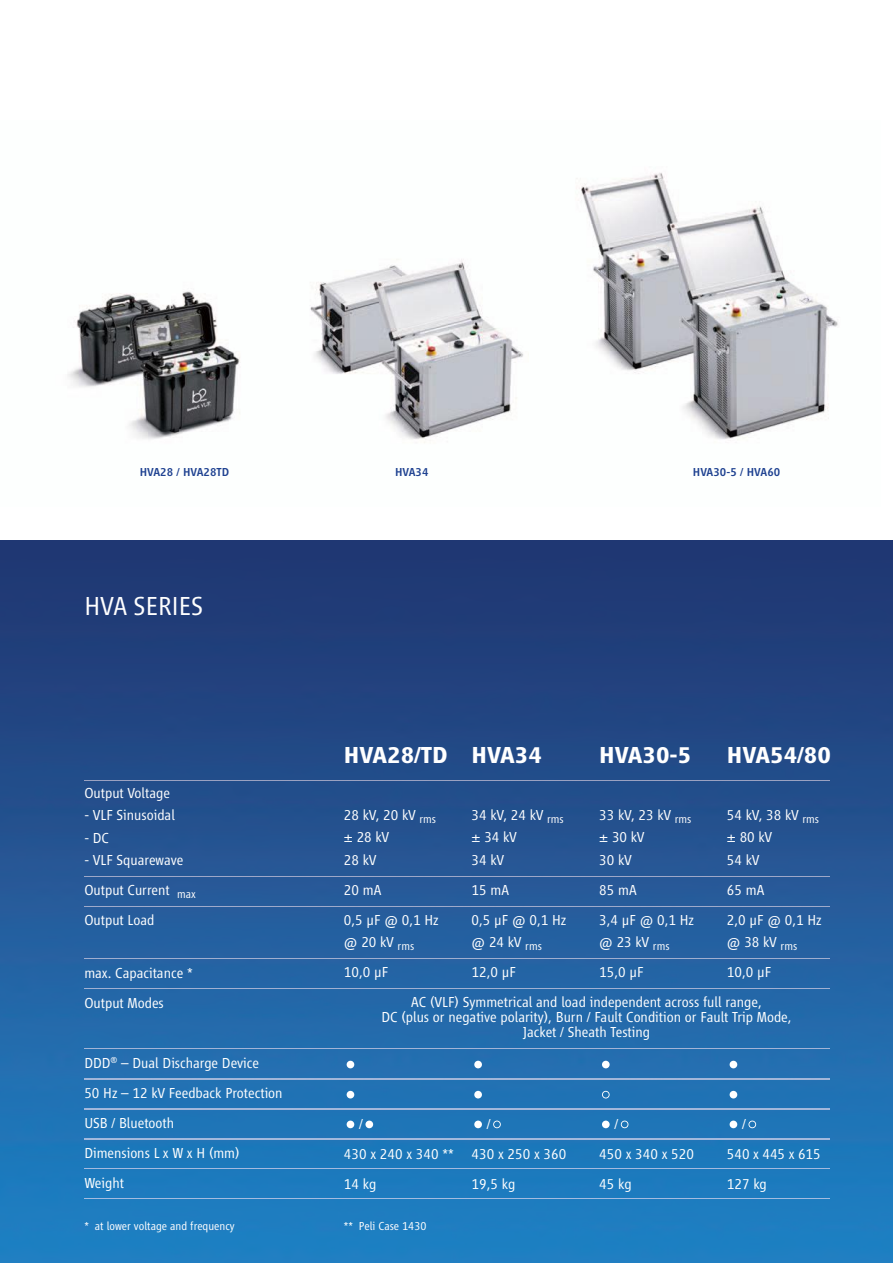
<style>
.page{position:relative;width:893px;height:1263px;background:#fff}
.page>*{position:absolute;margin:0;border:0;box-sizing:border-box;transform-origin:0 0}
.t1{font:300 27px "Vialog LT";letter-spacing:.005em;color:#fff}
.t2{font:700 24px "Vialog LT";color:#fff}
.t3{font:300 15px/30px "Vialog LT";color:#fff}
.t4{font:300 12px "Vialog LT";color:#fff}
.t5{font:500 12px "Vialog LT";letter-spacing:.005em;color:#1f4291}
</style>
<div class="page">
<img style="left:0;top:540px;width:892px;height:723px">
<img style="left:84px;top:780px;width:744px;height:1px">
<img style="left:84px;top:876px;width:744px;height:1px">
<img style="left:84px;top:906px;width:744px;height:1px">
<img style="left:84px;top:959px;width:744px;height:1px">
<img style="left:84px;top:989px;width:744px;height:1px">
<img style="left:84px;top:1049px;width:744px;height:1px">
<img style="left:84px;top:1079px;width:744px;height:1px">
<img style="left:84px;top:1109px;width:744px;height:1px">
<img style="left:84px;top:1139px;width:744px;height:1px">
<img style="left:84px;top:1168px;width:744px;height:1px">
<img style="left:84px;top:1198px;width:744px;height:1px">
<div style="left:346px;top:1060px;width:8px;height:8px;background:#fff;border-radius:50%"></div>
<div style="left:365px;top:1120px;width:8px;height:8px;background:#fff;border-radius:50%"></div>
<div style="left:346px;top:1120px;width:8px;height:8px;background:#fff;border-radius:50%"></div>
<svg style="left:493px;top:1120px;width:7px;height:8px"></svg>
<div style="left:474px;top:1120px;width:8px;height:8px;background:#fff;border-radius:50%"></div>
<svg style="left:748px;top:1120px;width:8px;height:8px"></svg>
<div style="left:729px;top:1120px;width:8px;height:8px;background:#fff;border-radius:50%"></div>
<svg style="left:620px;top:1120px;width:8px;height:8px"></svg>
<svg style="left:601px;top:1120px;width:8px;height:8px"></svg>
<div style="left:474px;top:1060px;width:8px;height:8px;background:#fff;border-radius:50%"></div>
<svg style="left:601px;top:1060px;width:8px;height:8px"></svg>
<div style="left:729px;top:1060px;width:8px;height:8px;background:#fff;border-radius:50%"></div>
<div style="left:346px;top:1091px;width:8px;height:7px;background:#fff;border-radius:50%"></div>
<div style="left:474px;top:1091px;width:8px;height:7px;background:#fff;border-radius:50%"></div>
<svg style="left:601px;top:1091px;width:8px;height:7px"></svg>
<div style="left:729px;top:1091px;width:8px;height:7px;background:#fff;border-radius:50%"></div>
<img style="left:68px;top:172px;width:770px;height:271px">
<p class="t5" style="left:140px;top:468px;width:91px">HVA28 / HVA28TD</p>
<p class="t5" style="left:395px;top:468px;width:35px">HVA34</p>
<p class="t5" style="left:692px;top:468px;width:89px">HVA30-5 / HVA60</p>
<h1 class="t1" style="left:84px;top:595px;width:120px">HVA SERIES</h1>
<p class="t3" style="left:84px;top:779px;width:87px">Output Voltage</p>
<p class="t3" style="left:84px;top:801px;width:92px">- VLF Sinusoidal</p>
<p class="t3" style="left:84px;top:824px;width:26px">- DC</p>
<p class="t3" style="left:84px;top:846px;width:113px">- VLF Squarewave<br>Output Current <sub>max<br></sub>Output Load</p>
<p class="t3" style="left:84px;top:959px;width:110px">max. Capacitance *<br>Output Modes</p>
<h2 class="t2" style="left:344px;top:746px;width:105px">HVA28/TD</h2>
<p class="t3" style="left:344px;top:804px;width:94px;line-height:22.5px">28 kV, 20 kV <sub>rms </sub>± 28 kV<br>28 kV</p>
<p class="t3" style="left:344px;top:876px;width:96px">20 mA<br>0,5 μF @ 0,1 Hz</p>
<p class="t3" style="left:344px;top:928px;width:72px">@ 20 kV <sub>rms<br></sub>10,0 μF</p>
<h2 class="t2" style="left:471px;top:746px;width:72px">HVA34</h2>
<p class="t3" style="left:471px;top:804px;width:94px;line-height:22.5px">34 kV, 24 kV <sub>rms </sub>± 34 kV<br>34 kV</p>
<p class="t3" style="left:471px;top:876px;width:96px">15 mA<br>0,5 μF @ 0,1 Hz</p>
<p class="t3" style="left:471px;top:928px;width:72px">@ 24 kV <sub>rms<br></sub>12,0 μF</p>
<h2 class="t2" style="left:599px;top:746px;width:93px">HVA30-5</h2>
<p class="t3" style="left:599px;top:804px;width:94px;line-height:22.5px">33 kV, 23 kV <sub>rms </sub>± 30 kV<br>30 kV</p>
<p class="t3" style="left:599px;top:876px;width:96px">85 mA<br>3,4 μF @ 0,1 Hz</p>
<p class="t3" style="left:599px;top:928px;width:72px">@ 23 kV <sub>rms<br></sub>15,0 μF</p>
<h2 class="t2" style="left:726px;top:746px;width:105px">HVA54/80</h2>
<p class="t3" style="left:726px;top:804px;width:94px;line-height:22.5px">54 kV, 38 kV <sub>rms </sub>± 80 kV<br>54 kV</p>
<p class="t3" style="left:726px;top:876px;width:96px">65 mA<br>2,0 μF @ 0,1 Hz</p>
<p class="t3" style="left:726px;top:928px;width:72px">@ 38 kV <sub>rms<br></sub>10,0 μF</p>
<p class="t3" style="left:381px;top:995px;width:411px;line-height:15px;text-align:center">AC (VLF) Symmetrical and load independent across full range,<br>DC (plus or negative polarity), Burn / Fault Condition or Fault Trip Mode,<br>Jacket / Sheath Testing</p>
<p class="t3" style="left:84px;top:1049px;width:200px">DDD<sup>®</sup> – Dual Discharge Device<br>50 Hz – 12 kV Feedback Protection<br>USB / Bluetooth<br>Dimensions L x W x H (mm)<br>Weight</p>
<p class="t4" style="left:84px;top:1221px;width:152px">* at lower voltage and frequency</p>
<p class="t4" style="left:344px;top:1221px;width:84px">** Peli Case 1430</p>
<p class="t3" style="left:344px;top:1110px;width:111px;text-indent:15px">/<br>430 x 240 x 340 **<br>14 kg</p>
<p class="t3" style="left:471px;top:1110px;width:96px;text-indent:15px">/<br>430 x 250 x 360<br>19,5 kg</p>
<p class="t3" style="left:599px;top:1110px;width:96px;text-indent:15px">/<br>450 x 340 x 520<br>45 kg</p>
<p class="t3" style="left:726px;top:1110px;width:95px;text-indent:15px">/<br>540 x 445 x 615<br>127 kg</p>
</div>
